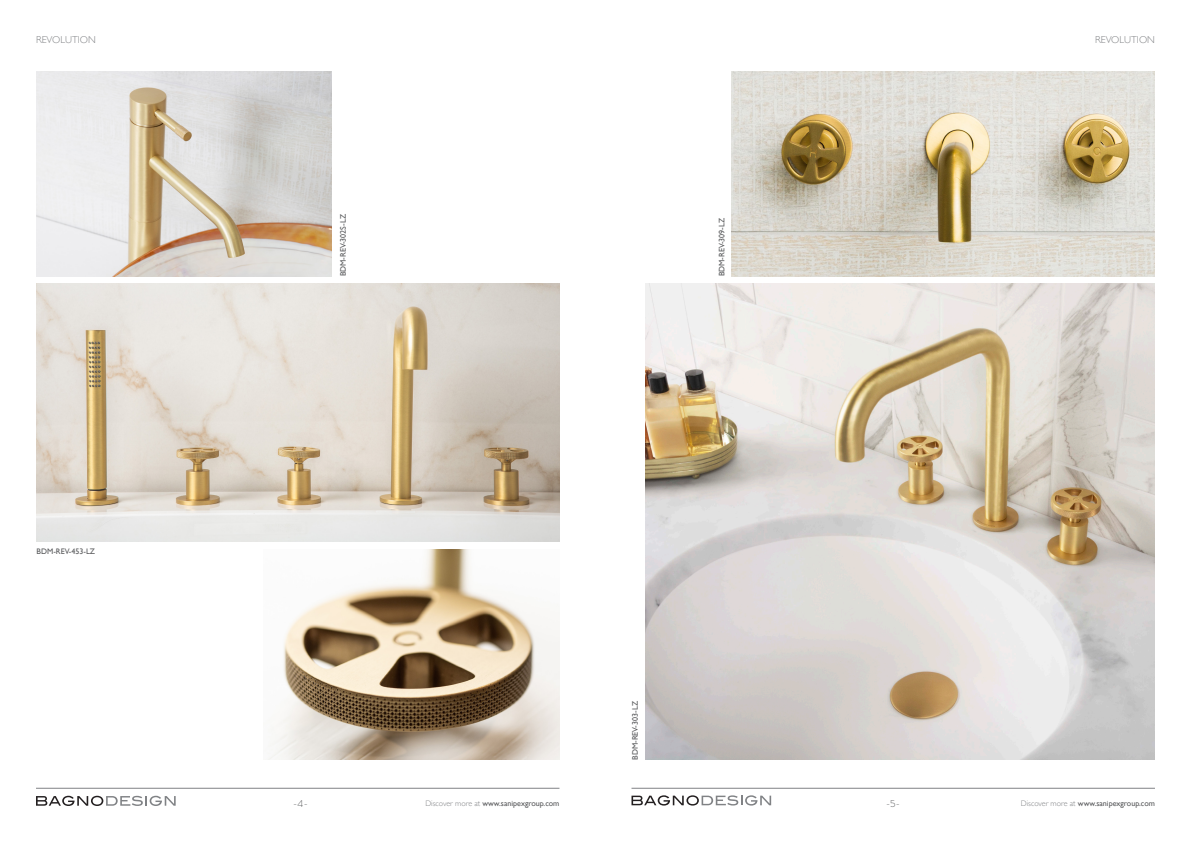
<style>
.page{position:relative;width:1191px;height:842px;background:#fff}
.page>*{position:absolute;margin:0;border:0;box-sizing:border-box;transform-origin:0 0}
.t1{font:300 10px "Gill Sans";color:#808285}
.t2{font:300 10px "Brandon Grotesque";color:#57585a}
.t3{font:8px "Gill Sans";color:#57585a}
.s1{font-weight:300;color:#808285}
</style>
<div class="page">
<svg style="left:36px;top:796px;width:140px;height:10px"></svg>
<svg style="left:631px;top:795px;width:140px;height:10px"></svg>
<hr style="left:631px;top:788px;width:524px;height:1px;background:#808285">
<hr style="left:36px;top:788px;width:523px;height:1px;background:#808285">
<img style="left:36px;top:283px;width:523px;height:258px">
<img style="left:37px;top:71px;width:295px;height:205px">
<img style="left:268px;top:549px;width:291px;height:211px">
<img style="left:731px;top:71px;width:424px;height:205px">
<img style="left:645px;top:283px;width:510px;height:477px">
<p class="t1" style="left:36px;top:32px;width:61px">REVOLUTION</p>
<p class="t1" style="left:1095px;top:32px;width:61px">REVOLUTION</p>
<p class="t3" style="left:37px;top:547px;width:60px">BDM-REV-453-LZ</p>
<p class="t3" style="left:338px;top:276px;width:64px;rotate:-90deg">BDM-REV-302S-LZ</p>
<p class="t3" style="left:717px;top:276px;width:60px;rotate:-90deg">BDM-REV-309-LZ</p>
<p class="t3" style="left:630px;top:760px;width:60px;rotate:-90deg">BDM-REV-303-LZ</p>
<p class="t2" style="left:293px;top:796px;width:17px">-4-</p>
<p class="t2" style="left:886px;top:796px;width:16px">-5-</p>
<p class="t3" style="left:425px;top:798px;width:136px"><span class="s1">Discover more at</span> www.sanipexgroup.com</p>
<p class="t3" style="left:1020px;top:798px;width:136px"><span class="s1">Discover more at</span> www.sanipexgroup.com</p>
</div>
